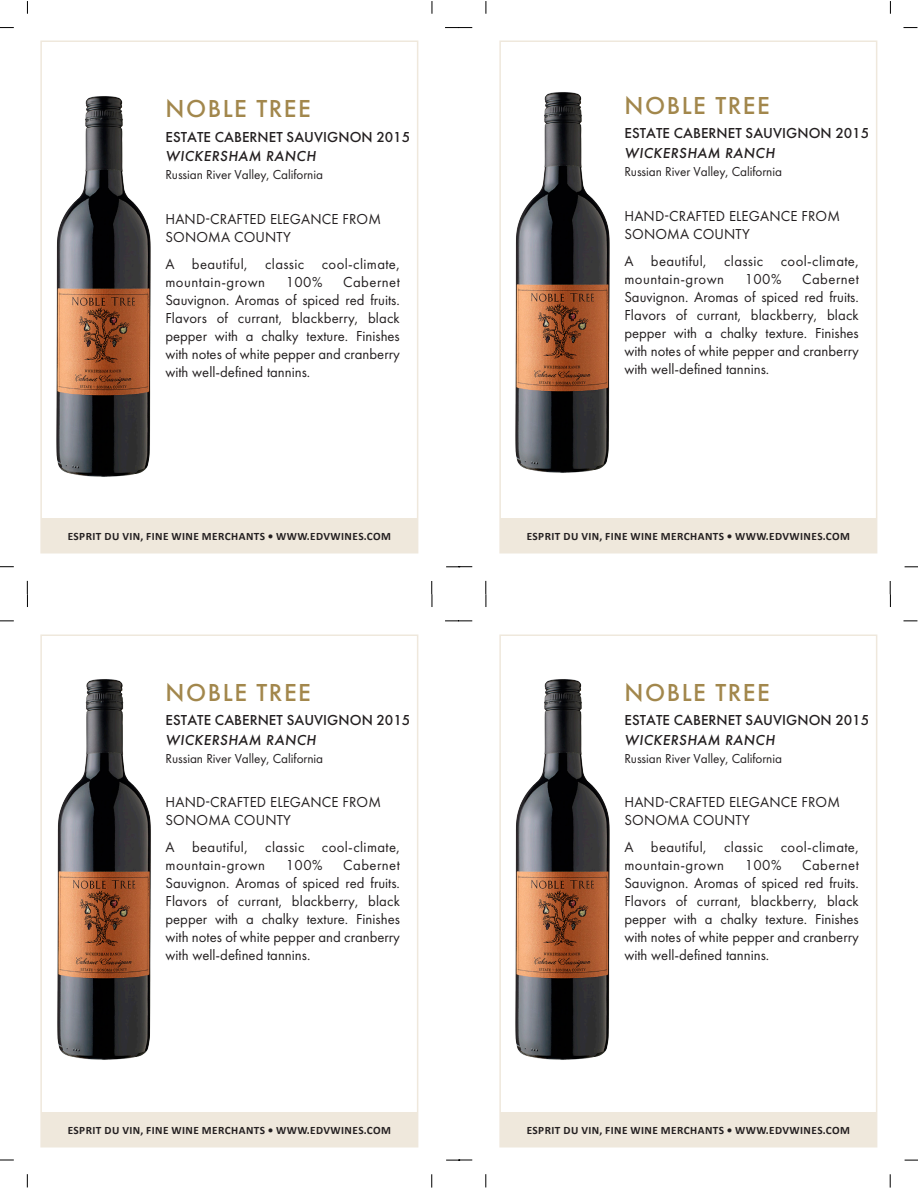
<style>
.page{position:relative;width:918px;height:1188px;background:#fff}
.page>*{position:absolute;margin:0;border:0;box-sizing:border-box;transform-origin:0 0}
.t1{font:500 25.5px "Futura PT";letter-spacing:.06em;color:#a2874c}
.t2{font:15px/18px "Futura PT";letter-spacing:.01em;color:#231f20}
.t3{font:500 15px "Futura PT";letter-spacing:.005em;color:#231f20}
.t4{font:italic 500 15px "Futura PT";letter-spacing:.03em;color:#231f20}
.Para_Body{font:13.5px "Futura PT";letter-spacing:-.005em;color:#231f20}
.t5{font:700 11.25px "Calibri";letter-spacing:.04em;color:#231f20}
</style>
<div class="page">
<svg style="left:27px;top:1px;width:1px;height:13px"></svg>
<svg style="left:0;top:27px;width:14px;height:1px"></svg>
<svg style="left:0;top:566px;width:14px;height:1px"></svg>
<svg style="left:432px;top:1px;width:1px;height:13px"></svg>
<svg style="left:486px;top:1px;width:1px;height:13px"></svg>
<svg style="left:445px;top:27px;width:27px;height:1px"></svg>
<svg style="left:446px;top:566px;width:26px;height:2px"></svg>
<svg style="left:890px;top:1px;width:1px;height:13px"></svg>
<svg style="left:904px;top:27px;width:13px;height:1px"></svg>
<svg style="left:905px;top:567px;width:13px;height:1px"></svg>
<svg style="left:27px;top:581px;width:1px;height:26px"></svg>
<svg style="left:0;top:621px;width:14px;height:1px"></svg>
<svg style="left:0;top:1160px;width:14px;height:1px"></svg>
<svg style="left:27px;top:1174px;width:1px;height:13px"></svg>
<svg style="left:431px;top:581px;width:2px;height:26px"></svg>
<svg style="left:431px;top:1174px;width:1px;height:14px"></svg>
<svg style="left:486px;top:581px;width:1px;height:26px"></svg>
<svg style="left:445px;top:621px;width:27px;height:1px"></svg>
<svg style="left:446px;top:1160px;width:26px;height:1px"></svg>
<svg style="left:486px;top:1174px;width:1px;height:13px"></svg>
<svg style="left:890px;top:581px;width:1px;height:26px"></svg>
<svg style="left:904px;top:621px;width:13px;height:1px"></svg>
<svg style="left:905px;top:1160px;width:13px;height:1px"></svg>
<svg style="left:890px;top:1174px;width:1px;height:14px"></svg>
<div style="left:40px;top:40px;width:378px;height:514px;border:2px solid #efe8dc"></div>
<div style="left:41px;top:519px;width:377px;height:34px;background:#efe8dc"></div>
<div style="left:40px;top:634px;width:378px;height:514px;border:2px solid #efe8dc"></div>
<div style="left:41px;top:1113px;width:377px;height:34px;background:#efe8dc"></div>
<div style="left:499px;top:40px;width:378px;height:514px;border:2px solid #efe8dc"></div>
<div style="left:500px;top:519px;width:377px;height:34px;background:#efe8dc"></div>
<div style="left:499px;top:634px;width:378px;height:514px;border:2px solid #efe8dc"></div>
<div style="left:500px;top:1113px;width:377px;height:34px;background:#efe8dc"></div>
<img style="left:56px;top:96px;width:95px;height:381px">
<img style="left:57px;top:679px;width:94px;height:381px">
<img style="left:515px;top:679px;width:95px;height:381px">
<img style="left:515px;top:92px;width:95px;height:381px">
<p class="t1" style="left:166px;top:93px;width:147px">NOBLE TREE</p>
<p class="t3" style="left:165px;top:128px;width:246px">ESTATE CABERNET SAUVIGNON 2015</p>
<p class="t4" style="left:165px;top:147px;width:152px">WICKERSHAM RANCH</p>
<p class="Para_Body" style="left:165px;top:167px;width:159px">Russian River Valley, California</p>
<p class="t2" style="left:165px;top:210px;width:217px">HAND-CRAFTED ELEGANCE FROM<br>SONOMA COUNTY</p>
<p class="t2" style="left:165px;top:255px;width:236px">A beautiful, classic cool-climate, mountain-grown</p>
<p class="t2" style="left:165px;top:273px;width:236px;text-align:justify;text-indent:178px">Cabernet Sauvignon. Aromas of spiced red fruits.<br>Flavors of currant, blackberry, black pepper with a chalky texture. Finishes with notes of white pepper and cranberry with well-defined tannins.</p>
<p class="t2" style="left:286px;top:273px;width:38px">100%</p>
<p class="t5" style="left:68px;top:529px;width:325px">ESPRIT DU VIN, FINE WINE MERCHANTS • WWW.EDVWINES.COM</p>
<p class="t1" style="left:166px;top:677px;width:147px">NOBLE TREE</p>
<p class="t3" style="left:166px;top:711px;width:246px">ESTATE CABERNET SAUVIGNON 2015</p>
<p class="t4" style="left:166px;top:730px;width:152px">WICKERSHAM RANCH</p>
<p class="Para_Body" style="left:165px;top:750px;width:159px">Russian River Valley, California</p>
<p class="t2" style="left:166px;top:793px;width:217px">HAND-CRAFTED ELEGANCE FROM<br>SONOMA COUNTY</p>
<p class="t2" style="left:165px;top:838px;width:236px">A beautiful, classic cool-climate, mountain-grown</p>
<p class="t2" style="left:165px;top:856px;width:236px;text-align:justify;text-indent:178px">Cabernet Sauvignon. Aromas of spiced red fruits.<br>Flavors of currant, blackberry, black pepper with a chalky texture. Finishes with notes of white pepper and cranberry with well-defined tannins.</p>
<p class="t2" style="left:286px;top:856px;width:38px">100%</p>
<p class="t5" style="left:68px;top:1123px;width:325px">ESPRIT DU VIN, FINE WINE MERCHANTS • WWW.EDVWINES.COM</p>
<p class="t1" style="left:625px;top:90px;width:147px">NOBLE TREE</p>
<p class="t3" style="left:624px;top:124px;width:246px">ESTATE CABERNET SAUVIGNON 2015</p>
<p class="t4" style="left:624px;top:143px;width:152px">WICKERSHAM RANCH</p>
<p class="Para_Body" style="left:624px;top:163px;width:159px">Russian River Valley, California</p>
<p class="t2" style="left:624px;top:207px;width:217px">HAND-CRAFTED ELEGANCE FROM<br>SONOMA COUNTY</p>
<p class="t2" style="left:624px;top:252px;width:236px">A beautiful, classic cool-climate, mountain-grown</p>
<p class="t2" style="left:624px;top:270px;width:236px;text-align:justify;text-indent:178px">Cabernet Sauvignon. Aromas of spiced red fruits.<br>Flavors of currant, blackberry, black pepper with a chalky texture. Finishes with notes of white pepper and cranberry with well-defined tannins.</p>
<p class="t2" style="left:745px;top:270px;width:38px">100%</p>
<p class="t5" style="left:527px;top:529px;width:325px">ESPRIT DU VIN, FINE WINE MERCHANTS • WWW.EDVWINES.COM</p>
<p class="t1" style="left:625px;top:677px;width:147px">NOBLE TREE</p>
<p class="t3" style="left:624px;top:711px;width:246px">ESTATE CABERNET SAUVIGNON 2015</p>
<p class="t4" style="left:624px;top:730px;width:152px">WICKERSHAM RANCH</p>
<p class="Para_Body" style="left:624px;top:750px;width:159px">Russian River Valley, California</p>
<p class="t2" style="left:624px;top:793px;width:217px">HAND-CRAFTED ELEGANCE FROM<br>SONOMA COUNTY</p>
<p class="t2" style="left:624px;top:838px;width:236px">A beautiful, classic cool-climate, mountain-grown</p>
<p class="t2" style="left:624px;top:856px;width:236px;text-align:justify;text-indent:178px">Cabernet Sauvignon. Aromas of spiced red fruits.<br>Flavors of currant, blackberry, black pepper with a chalky texture. Finishes with notes of white pepper and cranberry with well-defined tannins.</p>
<p class="t2" style="left:745px;top:856px;width:38px">100%</p>
<p class="t5" style="left:527px;top:1123px;width:325px">ESPRIT DU VIN, FINE WINE MERCHANTS • WWW.EDVWINES.COM</p>
</div>
